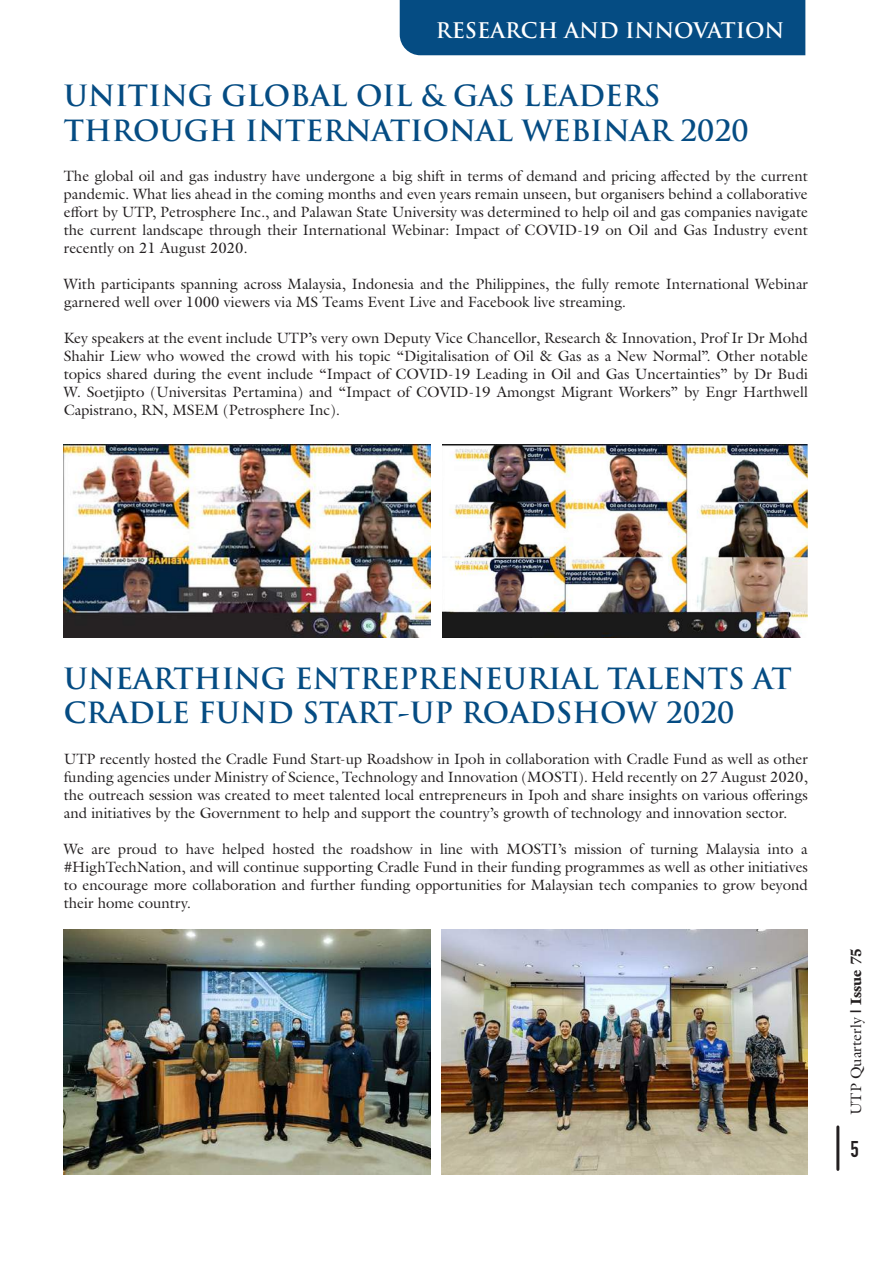
<style>
.page{position:relative;width:893px;height:1263px;background:#fff}
.page>*{position:absolute;margin:0;border:0;box-sizing:border-box;transform-origin:0 0}
.t1{font:700 28.5px/34.2px "Trajan Pro";color:#054c83}
.t2{font:700 22.5px "DIN Condensed";color:#231f20}
.t3{font:700 21px "Trajan Pro";color:#fff}
.t4{font:15px/18px "Galliard Pro";color:#231f20;text-align:justify}
.s1{font-weight:900}
</style>
<div class="page">
<div style="left:400px;top:0;width:405px;height:55px;background:#054c83"></div>
<img style="left:64px;top:445px;width:366px;height:193px">
<img style="left:442px;top:445px;width:366px;height:193px">
<img style="left:64px;top:930px;width:366px;height:244px">
<img style="left:442px;top:930px;width:366px;height:244px">
<hr style="left:836px;top:1127px;width:3px;height:42px;background:#231f20">
<h3 class="t3" style="left:436px;top:17px;width:350px">RESEARCH AND INNOVATION</h3>
<h1 class="t1" style="left:64px;top:79px;width:686px">UNITING GLOBAL OIL &amp; GAS LEADERS<br>THROUGH INTERNATIONAL WEBINAR 2020</h1>
<p class="t4" style="left:64px;top:167px;width:746px">The global oil and gas industry have undergone a big shift in terms of demand and pricing affected by the current pandemic. What lies ahead in the coming months and even years remain unseen, but organisers behind a collaborative effort by UTP, Petrosphere Inc., and Palawan State University was determined to help oil and gas companies navigate the current landscape through their International Webinar: Impact of COVID-19 on Oil and Gas Industry event recently on 21 August 2020.</p>
<p class="t4" style="left:64px;top:275px;width:746px">With participants spanning across Malaysia, Indonesia and the Philippines, the fully remote International Webinar garnered well over 1000 viewers via MS Teams Event Live and Facebook live streaming.</p>
<p class="t4" style="left:64px;top:329px;width:746px">Key speakers at the event include UTP’s very own Deputy Vice Chancellor, Research &amp; Innovation, Prof Ir Dr Mohd Shahir Liew who wowed the crowd with his topic “Digitalisation of Oil &amp; Gas as a New Normal”. Other notable topics shared during the event include “Impact of COVID-19 Leading in Oil and Gas Uncertainties” by Dr Budi W. Soetjipto (Universitas Pertamina) and “Impact of COVID-19 Amongst Migrant Workers” by Engr Harthwell Capistrano, RN, MSEM (Petrosphere Inc).</p>
<h1 class="t1" style="left:64px;top:662px;width:729px">UNEARTHING ENTREPRENEURIAL TALENTS AT<br>CRADLE FUND START-UP ROADSHOW 2020</h1>
<p class="t4" style="left:64px;top:749px;width:746px">UTP recently hosted the Cradle Fund Start-up Roadshow in Ipoh in collaboration with Cradle Fund as well as other funding agencies under Ministry of Science, Technology and Innovation (MOSTI). Held recently on 27 August 2020, the outreach session was created to meet talented local entrepreneurs in Ipoh and share insights on various offerings and initiatives by the Government to help and support the country’s growth of technology and innovation sector.</p>
<p class="t4" style="left:64px;top:839px;width:746px">We are proud to have helped hosted the roadshow in line with MOSTI’s mission of turning Malaysia into a #HighTechNation, and will continue supporting Cradle Fund in their funding programmes as well as other initiatives to encourage more collaboration and further funding opportunities for Malaysian tech companies to grow beyond their home country.</p>
<p class="t4" style="left:847px;top:1115px;width:169px;rotate:-90deg">UTP Quarterly <span class="s1">| Issue 75</span></p>
<h2 class="t2" style="left:850px;top:1134px;width:10px">5</h2>
</div>
